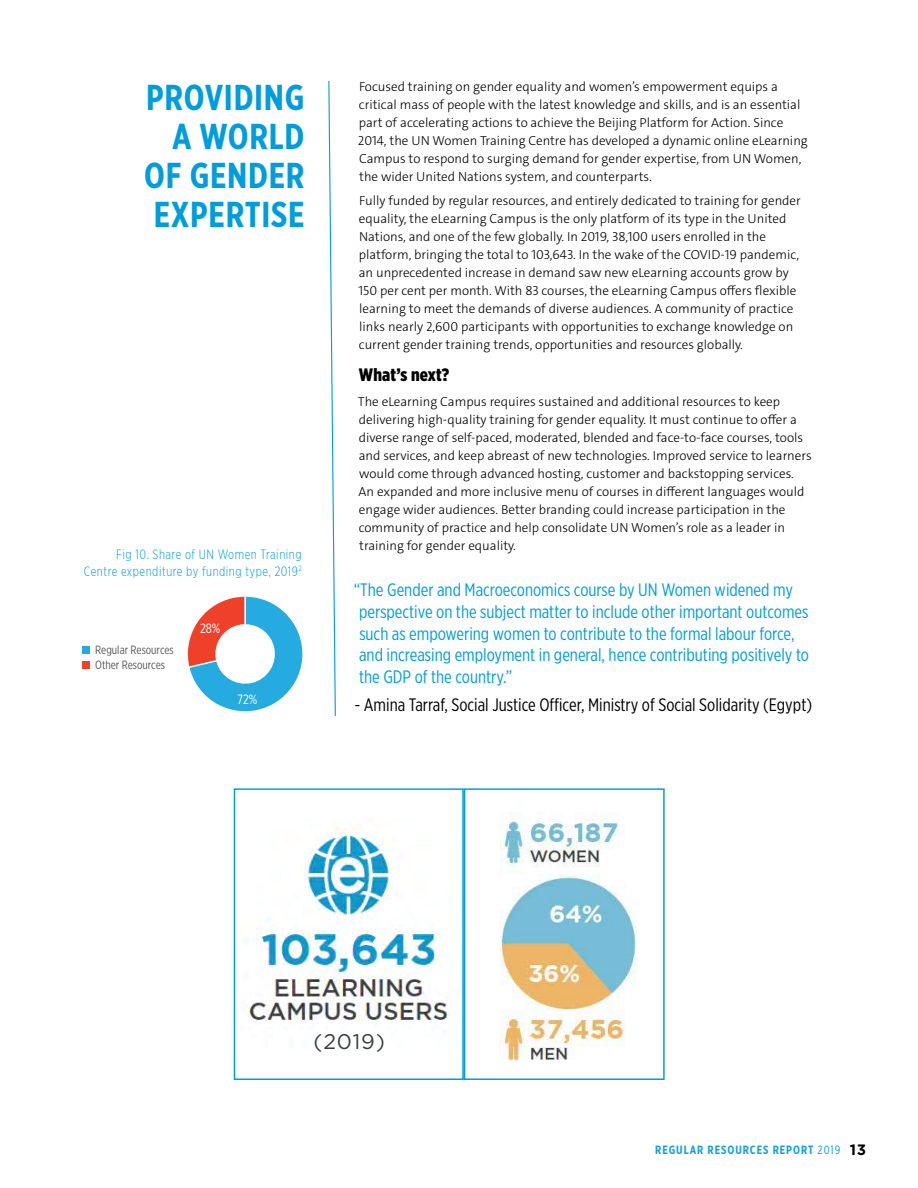
<style>
.page{position:relative;width:918px;height:1188px;background:#fff}
.page>*{position:absolute;margin:0;border:0;box-sizing:border-box;transform-origin:0 0}
.t1{font:700 36px/39px "Gotham X Narrow";letter-spacing:.02em;color:#009ddc;text-align:right}
.t2{font:21.15px "Gotham";color:#3c3f42}
.t3{font:18px/21.6px "Gotham X Narrow";color:#009ddc}
.t4{font:18px "Gotham X Narrow";color:#000}
.t5{font:900 18px "Gotham X Narrow";letter-spacing:.005em;color:#000}
.t6{font:300 13.5px/16.5px "Gotham X Narrow";letter-spacing:.04em;color:#009ddc;text-align:right}
.t7{font:13.5px "Gotham X Narrow";color:#fff}
.t8{font:300 13.2px/18px "The Sans C4 s";color:#000}
.t9{font:12px/14.7px "Gotham X Narrow";color:#5a5a5a}
.t10{font:700 12px "Gotham X Narrow";letter-spacing:.08em;color:#16a0db}
.s1{font-weight:400}
.s2{font-family:"Gotham";font-size:15px;color:#000}
</style>
<div class="page">
<svg style="left:328px;top:81px;width:8px;height:635px"></svg>
<img style="left:245px;top:828px;width:205px;height:195px">
<div style="left:234px;top:788px;width:230px;height:292px;border:2px solid #009ddc"></div>
<img style="left:499px;top:814px;width:139px;height:247px">
<div style="left:464px;top:788px;width:201px;height:292px;border:2px solid #009ddc"></div>
<div style="left:82px;top:646px;width:8px;height:8px;background:#26abe1"></div>
<div style="left:82px;top:661px;width:8px;height:8px;background:#ef412a"></div>
<svg style="left:187px;top:597px;width:115px;height:114px"></svg>
<h1 class="t1" style="left:144px;top:77px;width:162px">PROVIDING<br>A WORLD<br>OF GENDER<br>EXPERTISE</h1>
<p class="t6" style="left:84px;top:546px;width:219px">Fig 10. Share of UN Women Training<br>Centre expenditure by funding type, 2019<sup>2</sup></p>
<p class="t9" style="left:95px;top:642px;width:80px">Regular Resources<br>Other Resources</p>
<p class="t7" style="left:200px;top:620px;width:22px">28%</p>
<p class="t7" style="left:238px;top:691px;width:21px">72%</p>
<p class="t8" style="left:358px;top:77px;width:451px">Focused training on gender equality and women’s empowerment equips a critical mass of people with the latest knowledge and skills, and is an essential part of accelerating actions to achieve the Beijing Platform for Action. Since 2014, the UN Women Training Centre has developed a dynamic online eLearning Campus to respond to surging demand for gender expertise, from UN Women, the wider United Nations system, and counterparts.</p>
<p class="t8" style="left:359px;top:192px;width:444px">Fully funded by regular resources, and entirely dedicated to training for gender equality, the eLearning Campus is the only platform of its type in the United Nations, and one of the few globally. In 2019, 38,100 users enrolled in the platform, bringing the total to 103,643. In the wake of the COVID-19 pandemic, an unprecedented increase in demand saw new eLearning accounts grow by 150 per cent per month. With 83 courses, the eLearning Campus offers flexible learning to meet the demands of diverse audiences. A community of practice links nearly 2,600 participants with opportunities to exchange knowledge on current gender training trends, opportunities and resources globally.</p>
<h3 class="t5" style="left:359px;top:363px;width:92px">What’s next?</h3>
<p class="t8" style="left:358px;top:392px;width:455px">The eLearning Campus requires sustained and additional resources to keep delivering high-quality training for gender equality. It must continue to offer a diverse range of self-paced, moderated, blended and face-to-face courses, tools and services, and keep abreast of new technologies. Improved service to learners would come through advanced hosting, customer and backstopping services.<br>An expanded and more inclusive menu of courses in different languages would engage wider audiences. Better branding could increase participation in the community of practice and help consolidate UN Women’s role as a leader in training for gender equality.</p>
<p class="t3" style="left:354px;top:579px;width:457px">“The Gender and Macroeconomics course by UN Women widened my perspective on the subject matter to include other important outcomes such as empowering women to contribute to the formal labour force, and increasing employment in general, hence contributing positively to the GDP of the country.”</p>
<h3 class="t4" style="left:354px;top:694px;width:459px">- Amina Tarraf, Social Justice Officer, Ministry of Social Solidarity (Egypt)</h3>
<h2 class="t2" style="left:313px;top:1028px;width:73px">(2019)</h2>
<p class="t10" style="left:655px;top:1142px;width:212px">REGULAR RESOURCES REPORT <span class="s1">2019</span> <span class="s2">13</span></p>
</div>
